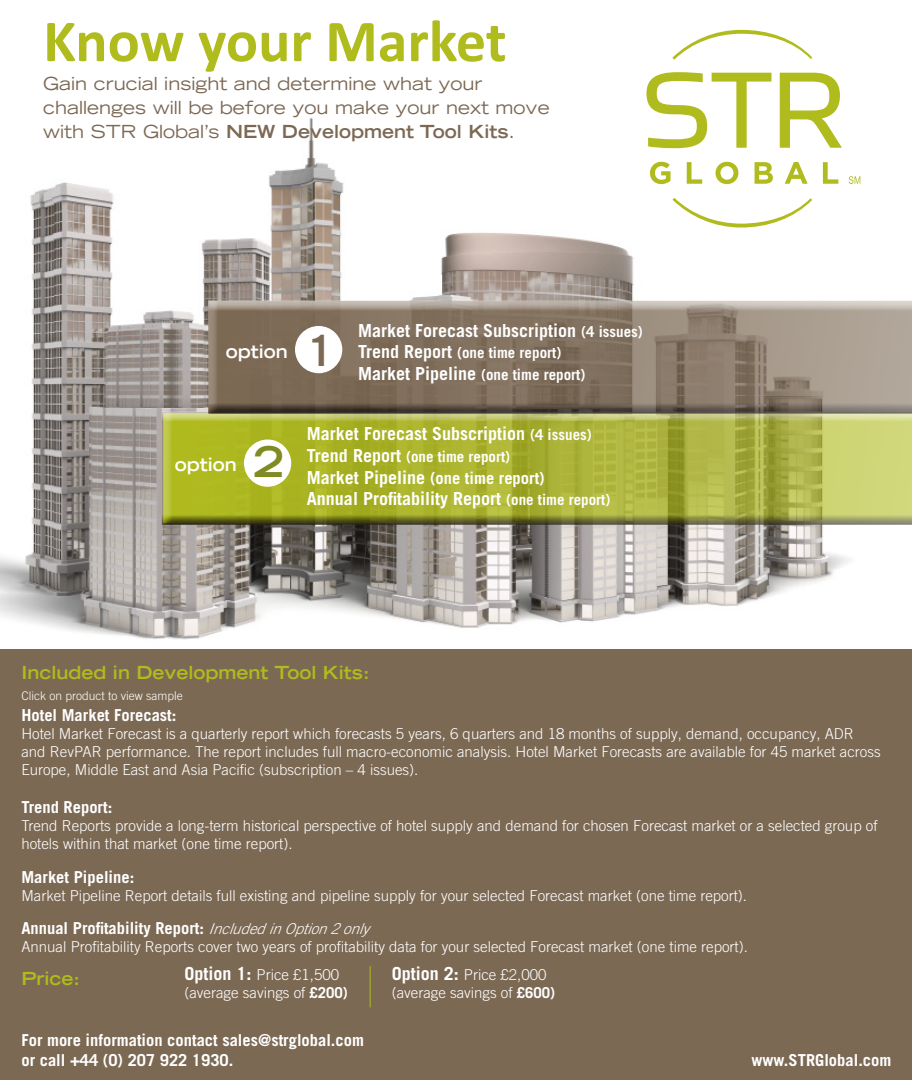
<style>
.page{position:relative;width:912px;height:1080px;background:#fff}
.page>*{position:absolute;margin:0;border:0;box-sizing:border-box;transform-origin:0 0}
.t1{font:700 60px "Calibri";color:#b0bb1d}
.t2{font:700 expanded 42px "Trade Gothic LT Std";color:#7c6954}
.t3{font:700 expanded 42px "Trade Gothic LT Std";color:#818b23}
.t4{font:expanded 18px/24px "Trade Gothic LT Std";color:#7c6954}
.t5{font:700 18px "Trade Gothic LT Pro";color:#fff}
.t6{font:700 expanded 18px "Trade Gothic LT Std";color:#b0bb1d}
.t7{font:700 expanded 18px "Trade Gothic LT Std";color:#fff}
.t8{font:700 16.5px "Trade Gothic LT Pro";color:#fff}
.t9{font:300 15px/18px "Trade Gothic LT Pro";color:#fff}
.t10{font:700 15px "Trade Gothic LT Pro";color:#fff}
.t11{font:300 12px "Trade Gothic LT Pro";color:#fff}
.s1{font-weight:700}
.s2{font-size:15px}
.s3{font-size:18px}
.s4{font-weight:300;font-style:italic;font-size:15px}
.s5{font-weight:700;font-size:18px}
</style>
<div class="page">
<img style="left:0;top:117px;width:871px;height:533px">
<div style="left:159px;top:412px;width:752px;height:114px;background:#231f20;opacity:.75"></div>
<div style="left:205px;top:298px;width:706px;height:113px;background:#fff;opacity:.75"></div>
<div style="left:205px;top:301px;width:706px;height:114px;background:#231f20;opacity:.75"></div>
<div style="left:296px;top:327px;width:45px;height:45px;background:#fff;border-radius:50%"></div>
<div style="left:295px;top:326px;width:47px;height:47px;border:2px solid #fff;border-radius:50%"></div>
<div style="left:245px;top:440px;width:45px;height:46px;background:#fff;border-radius:50%"></div>
<div style="left:244px;top:440px;width:47px;height:47px;border:2px solid #fff;border-radius:50%"></div>
<svg style="left:672px;top:30px;width:140px;height:30px"></svg>
<svg style="left:672px;top:198px;width:140px;height:30px"></svg>
<svg style="left:646px;top:72px;width:125px;height:76px"></svg>
<svg style="left:779px;top:73px;width:62px;height:75px"></svg>
<svg style="left:649px;top:162px;width:21px;height:22px"></svg>
<svg style="left:686px;top:162px;width:16px;height:22px"></svg>
<svg style="left:715px;top:162px;width:23px;height:22px"></svg>
<svg style="left:754px;top:162px;width:18px;height:22px"></svg>
<svg style="left:784px;top:162px;width:23px;height:22px"></svg>
<svg style="left:822px;top:162px;width:16px;height:22px"></svg>
<svg style="left:848px;top:176px;width:12px;height:8px"></svg>
<div style="left:0;top:650px;width:911px;height:430px;background:#7c6954"></div>
<hr style="left:369px;top:966px;width:1px;height:41px;background:#b0bb1d">
<p class="t1" style="left:43px;top:3px;width:465px">Know your Market</p>
<p class="t4" style="left:43px;top:71px;width:508px">Gain crucial insight and determine what your challenges will be before you make your next move with STR Global’s <span class="s1">NEW Development Tool Kits</span>.</p>
<p class="t7" style="left:226px;top:339px;width:63px">option</p>
<p class="t2" style="left:305px;top:324px;width:32px">1</p>
<p class="t5" style="left:358px;top:319px;width:286px">Market Forecast Subscription <span class="s2">(4 issues)</span></p>
<p class="t10" style="left:358px;top:344px;width:205px"><span class="s3">Trend Report</span> (one time report)</p>
<p class="t10" style="left:358px;top:365px;width:229px"><span class="s3">Market Pipeline</span> (one time report)</p>
<p class="t7" style="left:175px;top:453px;width:63px">option</p>
<p class="t3" style="left:254px;top:434px;width:32px">2</p>
<p class="t5" style="left:307px;top:423px;width:286px">Market Forecast Subscription <span class="s2">(4 issues)</span></p>
<p class="t10" style="left:307px;top:447px;width:205px"><span class="s3">Trend Report</span> (one time report)</p>
<p class="t8" style="left:307px;top:468px;width:239px"><span class="s3">Market Pipeline</span> (one time report)</p>
<p class="t5" style="left:307px;top:488px;width:305px">Annual Profitability Report <span class="s2">(one time report)</span></p>
<p class="t6" style="left:21px;top:661px;width:349px">Included in Development Tool Kits:</p>
<p class="t11" style="left:21px;top:689px;width:163px">Click on product to view sample</p>
<p class="t8" style="left:21px;top:705px;width:156px">Hotel Market Forecast:</p>
<p class="t9" style="left:21px;top:725px;width:860px">Hotel Market Forecast is a quarterly report which forecasts 5 years, 6 quarters and 18 months of supply, demand, occupancy, ADR and RevPAR performance. The report includes full macro-economic analysis. Hotel Market Forecasts are available for 45 market across<br>Europe, Middle East and Asia Pacific (subscription – 4 issues).</p>
<p class="t8" style="left:21px;top:797px;width:92px">Trend Report:</p>
<p class="t9" style="left:21px;top:817px;width:857px">Trend Reports provide a long-term historical perspective of hotel supply and demand for chosen Forecast market or a selected group of hotels within that market (one time report).</p>
<p class="t8" style="left:21px;top:867px;width:114px">Market Pipeline:</p>
<p class="t9" style="left:21px;top:886px;width:727px">Market Pipeline Report details full existing and pipeline supply for your selected Forecast market (one time report).</p>
<p class="t8" style="left:21px;top:918px;width:355px">Annual Profitability Report: <span class="s4">IncludedinOption2only</span></p>
<p class="t9" style="left:21px;top:938px;width:727px">Annual Profitability Reports cover two years of profitability data for your selected Forecast market (one time report).</p>
<p class="t6" style="left:21px;top:967px;width:60px">Price:</p>
<p class="t9" style="left:184px;top:966px;width:156px"><span class="s5">Option 1:</span> Price £1,500</p>
<p class="t9" style="left:184px;top:984px;width:165px">(average savings of <span class="s1">£200)</span></p>
<p class="t9" style="left:391px;top:966px;width:156px"><span class="s5">Option 2:</span> Price £2,000</p>
<p class="t9" style="left:391px;top:984px;width:165px">(average savings of <span class="s1">£600)</span></p>
<p class="t8" style="left:21px;top:1030px;width:344px">For more information contact sales@strglobal.com</p>
<p class="t8" style="left:21px;top:1050px;width:213px">or call +44 (0) 207 922 1930.</p>
<p class="t8" style="left:751px;top:1050px;width:141px">www.STRGlobal.com</p>
</div>
